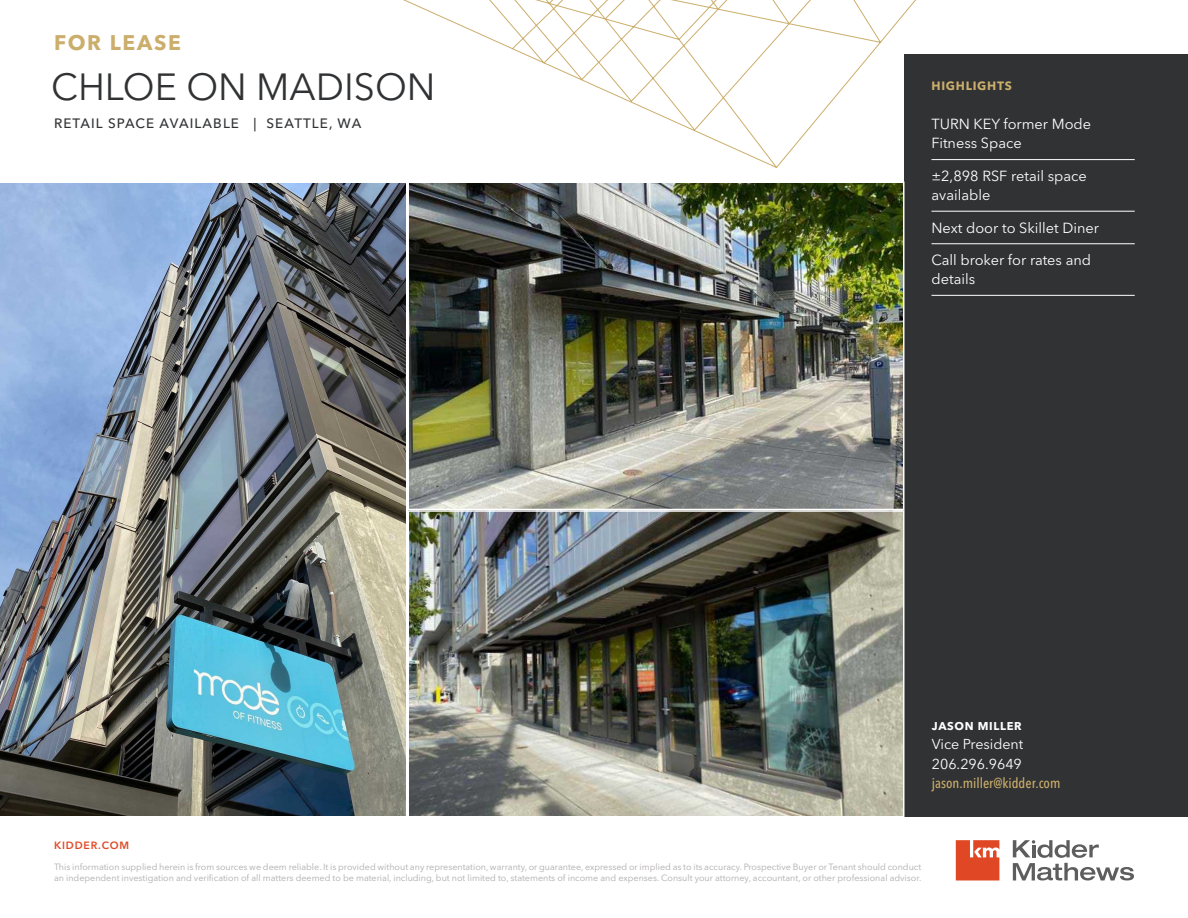
<style>
.page{position:relative;width:1188px;height:918px;background:#fff}
.page>*{position:absolute;margin:0;border:0;box-sizing:border-box;transform-origin:0 0}
.Property_Name_-_Char{font:37.5px "Avenir Next LT Pro";color:#313234}
.For_Lease___Sale__Af{font:700 21px "Avenir Next LT Pro";letter-spacing:.08em;color:#cbae6b}
.Factoids_-_White{font:14.55px/19px "Avenir Next LT Pro";color:#fff}
.Contact_Info_-_Ash{font:14.25px "Avenir Next LT Pro";color:#fff}
.Contact_Info_-_Ash-2{font:500 condensed 14.25px "Avenir Next LT Pro";color:#cbae6b}
.Property_Address_-_C{font:500 13.5px "Avenir Next LT Pro";letter-spacing:.08em;color:#313234}
.Subhead_-_Level_1{font:700 12px "Avenir Next LT Pro";letter-spacing:.06em;color:#cbae6b}
.Contact_Info_-_Ash-3{font:700 11.25px "Avenir Next LT Pro";letter-spacing:.06em;color:#fff}
.t1{font:600 10.5px "Avenir Next LT Pro";letter-spacing:.08em;color:#e04825}
.t2{font:9px/10.8px "Avenir Next LT Pro";color:#afabac}
</style>
<div class="page">
<svg style="left:1013px;top:840px;width:121px;height:41px"></svg>
<svg style="left:956px;top:840px;width:43px;height:41px;background:#e35f40"></svg>
<svg style="left:403px;top:0;width:513px;height:168px"></svg>
<div style="left:904px;top:54px;width:284px;height:763px;background:#313234"></div>
<hr style="left:932px;top:159px;width:203px;height:1px;background:#fff">
<hr style="left:932px;top:211px;width:203px;height:1px;background:#fff">
<hr style="left:932px;top:243px;width:203px;height:1px;background:#fff">
<hr style="left:932px;top:295px;width:203px;height:1px;background:#fff">
<img style="left:0;top:183px;width:406px;height:633px">
<img style="left:410px;top:185px;width:491px;height:322px">
<div style="left:407px;top:182px;width:497px;height:328px;border:2px solid #fff"></div>
<img style="left:410px;top:513px;width:491px;height:302px">
<div style="left:407px;top:510px;width:497px;height:308px;border:2px solid #fff"></div>
<p class="For_Lease___Sale__Af" style="left:54px;top:30px;width:128px">FOR LEASE</p>
<p class="Property_Name_-_Char" style="left:51px;top:64px;width:386px">CHLOE ON MADISON</p>
<p class="Property_Address_-_C" style="left:54px;top:115px;width:309px">RETAIL SPACE AVAILABLE | SEATTLE, WA</p>
<p class="Subhead_-_Level_1" style="left:932px;top:79px;width:82px">HIGHLIGHTS</p>
<p class="Factoids_-_White" style="left:932px;top:115px;width:161px">TURN KEY former Mode<br>Fitness Space</p>
<p class="Factoids_-_White" style="left:932px;top:166px;width:157px">±2,898 RSF retail space available</p>
<p class="Factoids_-_White" style="left:932px;top:218px;width:169px">Next door to Skillet Diner</p>
<p class="Factoids_-_White" style="left:932px;top:250px;width:161px">Call broker for rates and details</p>
<p class="Contact_Info_-_Ash-3" style="left:932px;top:719px;width:91px">JASON MILLER</p>
<p class="Contact_Info_-_Ash" style="left:932px;top:736px;width:93px">Vice President</p>
<p class="Contact_Info_-_Ash" style="left:932px;top:756px;width:92px">206.296.9649</p>
<p class="Contact_Info_-_Ash-2" style="left:932px;top:775px;width:130px">jason.miller@kidder.com</p>
<p class="t1" style="left:54px;top:839px;width:77px">KIDDER.COM</p>
<p class="t2" style="left:54px;top:861px;width:869px">This information supplied herein is from sources we deem reliable. It is provided without any representation, warranty, or guarantee, expressed or implied as to its accuracy. Prospective Buyer or Tenant should conduct an independent investigation and verification of all matters deemed to be material, including, but not limited to, statements of income and expenses. Consult your attorney, accountant, or other professional advisor.</p>
</div>
